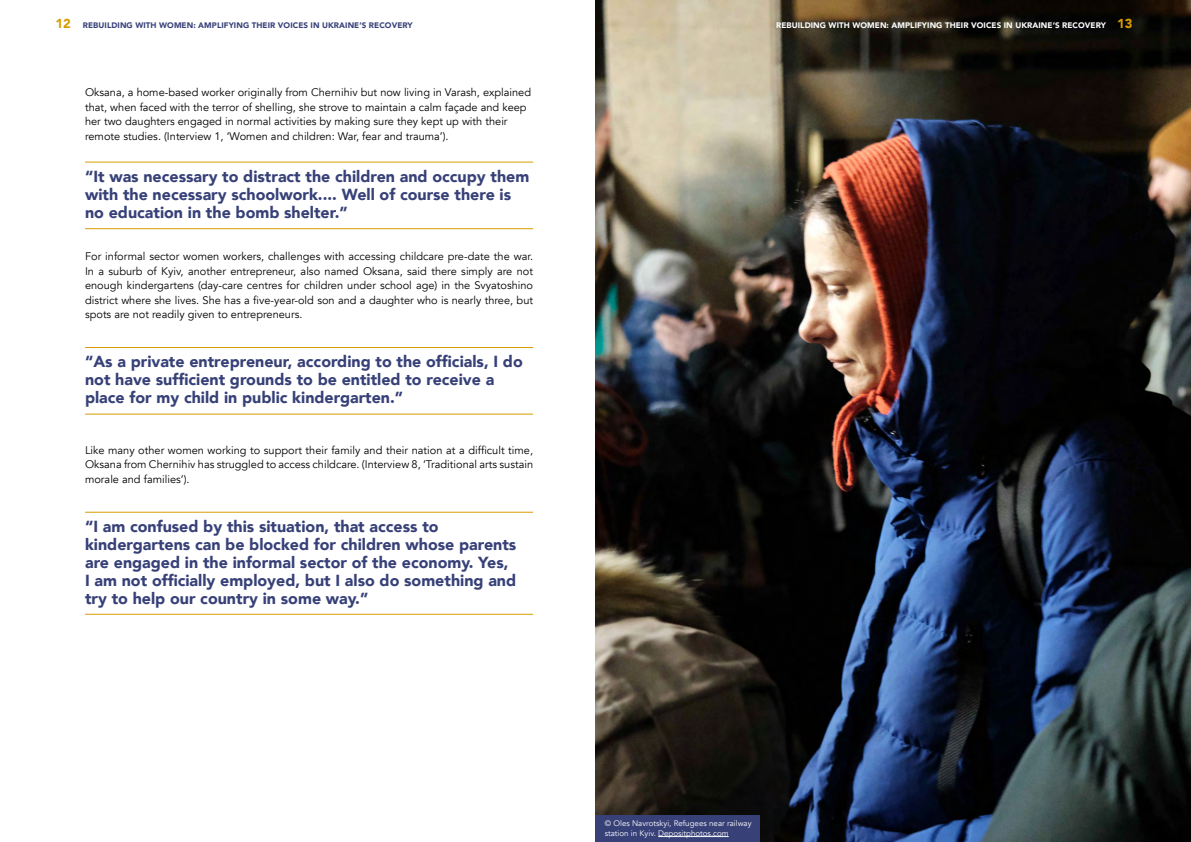
<style>
.page{position:relative;width:1191px;height:842px;background:#fff}
.page>*{position:absolute;margin:0;border:0;box-sizing:border-box;transform-origin:0 0}
.t1{font:900 16px/18px "Avenir";color:#374178}
.t2{font:11px/14.5px "Avenir";color:#000;text-align:justify}
.t3{font:8px/10px "Avenir";color:#fff}
.t4{font:900 8px "Avenir";letter-spacing:.01em;color:#374178}
.t5{font:900 8px "Avenir";letter-spacing:.01em;color:#fff}
.s1{font-size:13px;color:#da9d00}
</style>
<div class="page">
<img style="left:595px;top:0;width:596px;height:842px">
<div style="left:595px;top:815px;width:165px;height:27px;background:#374178"></div>
<hr style="left:85px;top:162px;width:448px;height:1px;background:#da9d00">
<hr style="left:85px;top:228px;width:448px;height:1px;background:#da9d00">
<hr style="left:85px;top:347px;width:448px;height:1px;background:#da9d00">
<hr style="left:85px;top:414px;width:448px;height:1px;background:#da9d00">
<hr style="left:85px;top:512px;width:448px;height:1px;background:#da9d00">
<hr style="left:85px;top:614px;width:448px;height:1px;background:#da9d00">
<hr style="left:658px;top:836px;width:70px;height:1px;background:#fff">
<p class="t4" style="left:55px;top:19px;width:359px"><span class="s1">12</span> REBUILDING WITH WOMEN: AMPLIFYING THEIR VOICES IN UKRAINE’S RECOVERY</p>
<p class="t2" style="left:85px;top:85px;width:447px;text-align:left">Oksana, a home-based worker originally from Chernihiv but now living in Varash, explained that, when faced with the terror of shelling, she strove to maintain a calm façade and keep her two daughters engaged in normal activities by making sure they kept up with their remote studies. (Interview 1, ‘Women and children: War, fear and trauma’).</p>
<h1 class="t1" style="left:85px;top:167px;width:446px">“It was necessary to distract the children and occupy them with the necessary schoolwork.... Well of course there is no education in the bomb shelter.”</h1>
<p class="t2" style="left:85px;top:250px;width:449px">For informal sector women workers, challenges with accessing childcare pre-date the war.<br>In a suburb of Kyiv, another entrepreneur, also named Oksana, said there simply are not enough kindergartens (day-care centres for children under school age) in the Svyatoshino district where she lives. She has a five-year-old son and a daughter who is nearly three, but spots are not readily given to entrepreneurs.</p>
<h1 class="t1" style="left:85px;top:352px;width:439px">“As a private entrepreneur, according to the officials, I do not have sufficient grounds to be entitled to receive a place for my child in public kindergarten.”</h1>
<p class="t2" style="left:85px;top:443px;width:449px">Like many other women working to support their family and their nation at a difficult time, Oksana from Chernihiv has struggled to access childcare. (Interview 8, ‘Traditional arts sustain morale and families’).</p>
<p class="t1" style="left:85px;top:517px;width:433px">“I am confused by this situation, that access to kindergartens can be blocked for children whose parents are engaged in the informal sector of the economy. Yes, I am not officially employed, but I also do something and try to help our country in some way.”</p>
<p class="t5" style="left:776px;top:19px;width:358px">REBUILDING WITH WOMEN: AMPLIFYING THEIR VOICES IN UKRAINE’S RECOVERY <span class="s1">13</span></p>
<p class="t3" style="left:605px;top:818px;width:148px">© Oles Navrotskyi, Refugees near railway station in Kyiv. Depositphotos.com</p>
</div>
